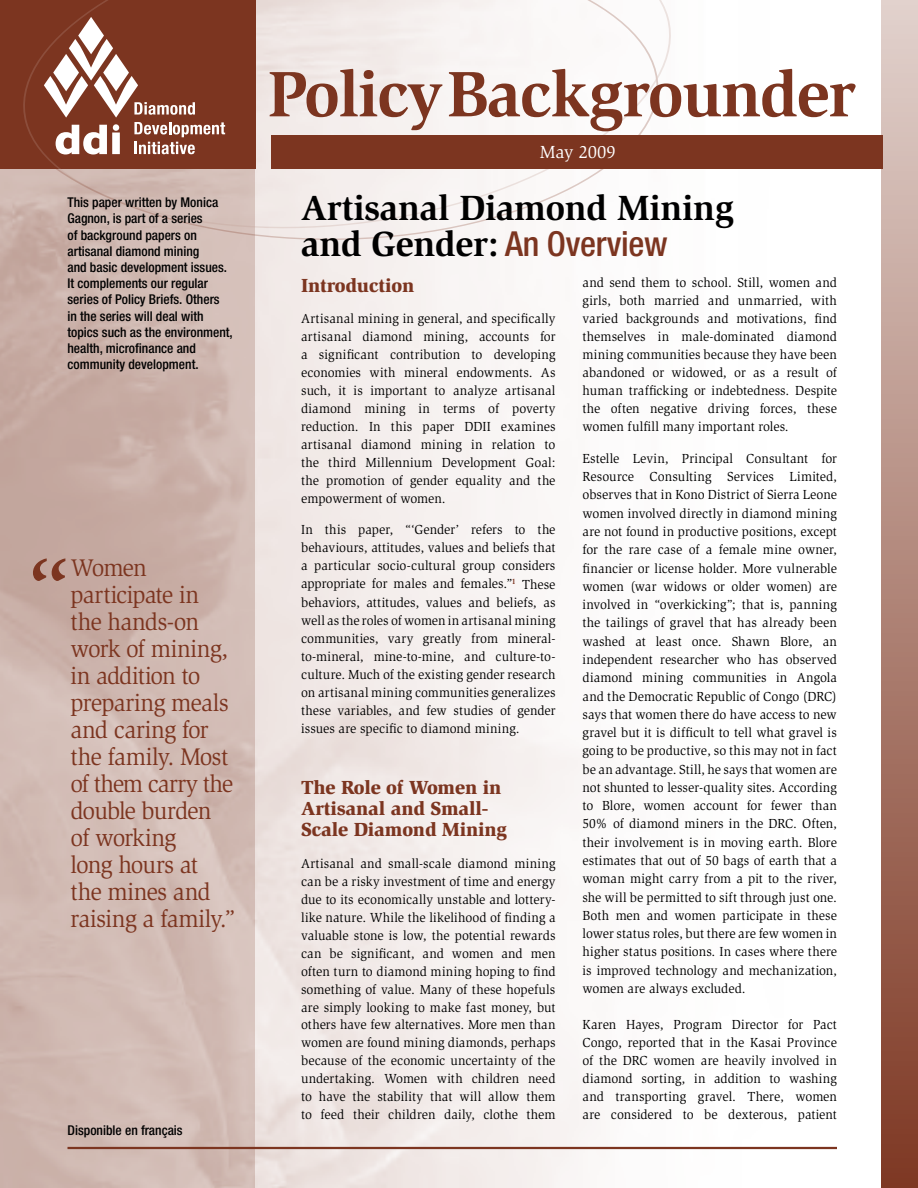
<style>
.page{position:relative;width:918px;height:1188px;background:#fff}
.page>*{position:absolute;margin:0;border:0;box-sizing:border-box;transform-origin:0 0}
.t1{font:105.3px "Slimbach Std";color:#7c3520;scale:.96 1}
.t2{font:700 66px "Slimbach Std";letter-spacing:-.02em;color:#7c3520}
.t3{font:700 36px/36px "Slimbach Std";letter-spacing:-.01em;color:#000}
.t4{font:24.75px/27px "Slimbach Std";letter-spacing:-.035em;color:#7c3520;scale:.96 1}
.t5{font:900 19.5px/21px "Slimbach";letter-spacing:-.01em;color:#7c3520}
.t6{font:900 19.5px "Slimbach Std";letter-spacing:-.01em;color:#7c3520}
.t7{font:18px "Slimbach Std";color:#fff}
.t8{font:13.5px/18px "Slimbach Std";color:#000;text-align:justify;scale:.96 1}
.t9{font:500 condensed 13.5px/16.2px "Helvetica Neue LT Std";color:#000}
.s1{font-family:"Helvetica Neue LT Std";font-weight:500;font-stretch:condensed;font-size:34.5px;color:#7c3520}
</style>
<div class="page">
<img style="left:0;top:168px;width:783px;height:1020px">
<svg style="left:4px;top:0;width:654px;height:240px"></svg>
<svg style="left:44px;top:17px;width:181px;height:137px"></svg>
<div style="left:882px;top:0;width:36px;height:1188px;background:linear-gradient(to bottom,#e2d2cd,#7e3823)"></div>
<hr style="left:68px;top:1147px;width:769px;height:2px;background:#7c3520">
<div style="left:273px;top:135px;width:609px;height:33px;background:#7c3520"></div>
<p class="t9" style="left:68px;top:194px;width:167px">This paper written by Monica<br>Gagnon, is part of a series<br>of background papers on artisanal diamond mining<br>and basic development issues.<br>It complements our regular series of Policy Briefs. Others<br>in the series will deal with topics such as the environment, health, microfinance and community development.</p>
<h1 class="t1" style="left:25px;top:535px;width:52px">“</h1>
<h3 class="t4" style="left:71px;top:555px;width:173px">Women participate in the hands-on work of mining, in addition to preparing meals and caring for the family. Most of them carry the double burden of working<br>long hours at the mines and raising a family.”</h3>
<p class="t9" style="left:68px;top:1122px;width:117px">Disponible en français</p>
<h2 class="t2" style="left:268px;top:55px;width:590px">PolicyBackgrounder</h2>
<h3 class="t7" style="left:540px;top:142px;width:77px">May 2009</h3>
<h3 class="t3" style="left:301px;top:189px;width:434px">Artisanal Diamond Mining and Gender: <span class="s1">An Overview</span></h3>
<h3 class="t6" style="left:301px;top:273px;width:115px">Introduction</h3>
<p class="t8" style="left:301px;top:310px;width:267px">Artisanal mining in general, and specifically artisanal diamond mining, accounts for a significant contribution to developing economies with mineral endowments. As such, it is important to analyze artisanal diamond mining in terms of poverty reduction. In this paper DDII examines artisanal diamond mining in relation to the third Millennium Development Goal: the promotion of gender equality and the empowerment of women.</p>
<p class="t8" style="left:301px;top:521px;width:267px">In this paper, “‘Gender’ refers to the behaviours, attitudes, values and beliefs that a particular socio-cultural group considers appropriate for males and females.”<sup>1</sup> These behaviors, attitudes, values and beliefs, as well as the roles of women in artisanal mining communities, vary greatly from mineral&shy;to-mineral, mine-to-mine, and culture-to&shy;culture. Much of the existing gender research on artisanal mining communities generalizes these variables, and few studies of gender issues are specific to diamond mining.</p>
<h3 class="t5" style="left:301px;top:777px;width:207px">The Role of Women in<br>Artisanal and Small-<br>Scale Diamond Mining</h3>
<p class="t8" style="left:301px;top:854px;width:267px">Artisanal and small-scale diamond mining can be a risky investment of time and energy due to its economically unstable and lottery&shy;like nature. While the likelihood of finding a valuable stone is low, the potential rewards can be significant, and women and men often turn to diamond mining hoping to find something of value. Many of these hopefuls are simply looking to make fast money, but others have few alternatives. More men than women are found mining diamonds, perhaps because of the economic uncertainty of the undertaking. Women with children need to have the stability that will allow them to feed their children daily, clothe them</p>
<p class="t8" style="left:583px;top:274px;width:267px">and send them to school. Still, women and girls, both married and unmarried, with varied backgrounds and motivations, find themselves in male-dominated diamond mining communities because they have been abandoned or widowed, or as a result of human trafficking or indebtedness. Despite the often negative driving forces, these women fulfill many important roles.</p>
<p class="t8" style="left:583px;top:449px;width:267px">Estelle Levin, Principal Consultant for Resource Consulting Services Limited, observes that in Kono District of Sierra Leone women involved directly in diamond mining are not found in productive positions, except for the rare case of a female mine owner, financier or license holder. More vulnerable women (war widows or older women) are involved in “overkicking”; that is, panning the tailings of gravel that has already been washed at least once. Shawn Blore, an independent researcher who has observed diamond mining communities in Angola and the Democratic Republic of Congo (DRC) says that women there do have access to new gravel but it is difficult to tell what gravel is going to be productive, so this may not in fact be an advantage. Still, he says that women are not shunted to lesser-quality sites. According to Blore, women account for fewer than 50% of diamond miners in the DRC. Often, their involvement is in moving earth. Blore estimates that out of 50 bags of earth that a woman might carry from a pit to the river, she will be permitted to sift through just one.<br>Both men and women participate in these lower status roles, but there are few women in higher status positions. In cases where there is improved technology and mechanization, women are always excluded.</p>
<p class="t8" style="left:583px;top:1016px;width:267px">Karen Hayes, Program Director for Pact Congo, reported that in the Kasai Province of the DRC women are heavily involved in diamond sorting, in addition to washing and transporting gravel. There, women are considered to be dexterous, patient</p>
</div>
